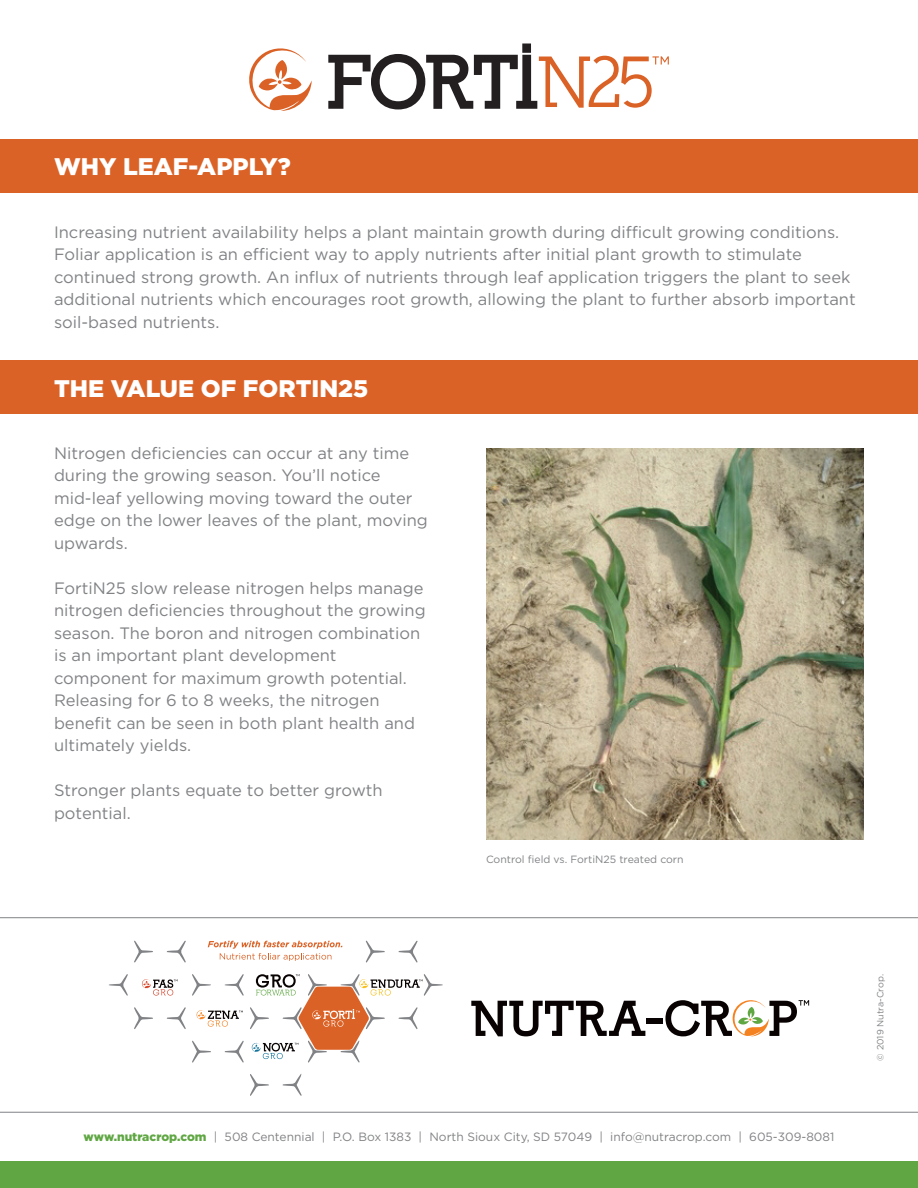
<style>
.page{position:relative;width:918px;height:1188px;background:#fff}
.page>*{position:absolute;margin:0;border:0;box-sizing:border-box;transform-origin:0 0}
.t1{font:900 24px "Gotham";color:#fff}
.t2{font:16.5px/22.5px "Gotham";color:#808285}
.t3{font:12px "Gotham";color:#818285}
.t4{font:10.5px "Gotham";color:#808285}
.t5{font:9px "Gotham";color:#808285}
.s1{font-weight:900;color:#60a744}
</style>
<div class="page">
<img style="left:486px;top:448px;width:378px;height:392px">
<div style="left:0;top:139px;width:918px;height:54px;background:#db6226"></div>
<div style="left:0;top:1161px;width:918px;height:27px;background:#60a744"></div>
<svg style="left:328px;top:44px;width:341px;height:65px"></svg>
<svg style="left:249px;top:48px;width:63px;height:63px"></svg>
<div style="left:0;top:360px;width:918px;height:54px;background:#db6226"></div>
<hr style="left:0;top:1112px;width:918px;height:1px;background:#808285">
<hr style="left:0;top:917px;width:918px;height:1px;background:#808285">
<svg style="left:208px;top:941px;width:134px;height:20px"></svg>
<svg style="left:471px;top:1001px;width:174px;height:35px"></svg>
<div style="left:646px;top:1019px;width:16px;height:5px;background:#080302"></div>
<svg style="left:665px;top:1000px;width:144px;height:36px"></svg>
<svg style="left:109px;top:974px;width:19px;height:22px"></svg>
<svg style="left:399px;top:940px;width:19px;height:23px"></svg>
<svg style="left:167px;top:940px;width:19px;height:23px"></svg>
<svg style="left:366px;top:941px;width:19px;height:21px"></svg>
<svg style="left:134px;top:941px;width:19px;height:22px"></svg>
<svg style="left:250px;top:1074px;width:19px;height:22px"></svg>
<svg style="left:282px;top:1074px;width:20px;height:22px"></svg>
<svg style="left:134px;top:974px;width:309px;height:89px"></svg>
<p class="t1" style="left:54px;top:150px;width:238px">WHY LEAF-APPLY?</p>
<p class="t2" style="left:54px;top:220px;width:803px">Increasing nutrient availability helps a plant maintain growth during difficult growing conditions.<br>Foliar application is an efficient way to apply nutrients after initial plant growth to stimulate continued strong growth. An influx of nutrients through leaf application triggers the plant to seek additional nutrients which encourages root growth, allowing the plant to further absorb important soil-based nutrients.</p>
<p class="t1" style="left:54px;top:372px;width:316px">THE VALUE OF FORTIN25</p>
<p class="t2" style="left:54px;top:441px;width:375px">Nitrogen deficiencies can occur at any time during the growing season. You’ll notice mid-leaf yellowing moving toward the outer edge on the lower leaves of the plant, moving upwards.</p>
<p class="t2" style="left:54px;top:576px;width:373px">FortiN25 slow release nitrogen helps manage nitrogen deficiencies throughout the growing season. The boron and nitrogen combination is an important plant development component for maximum growth potential.<br>Releasing for 6 to 8 weeks, the nitrogen benefit can be seen in both plant health and ultimately yields.</p>
<p class="t2" style="left:54px;top:779px;width:330px">Stronger plants equate to better growth potential.</p>
<p class="t4" style="left:486px;top:853px;width:199px">Control field vs. FortiN25 treated corn</p>
<p class="t3" style="left:84px;top:1129px;width:752px"><span class="s1">www.nutracrop.com</span> | 508 Centennial | P.O. Box 1383 | North Sioux City, SD 57049 | info@nutracrop.com | 605-309-8081</p>
<p class="t5" style="left:875px;top:1061px;width:88px;rotate:-90deg">© 2019 Nutra-Crop.</p>
</div>
